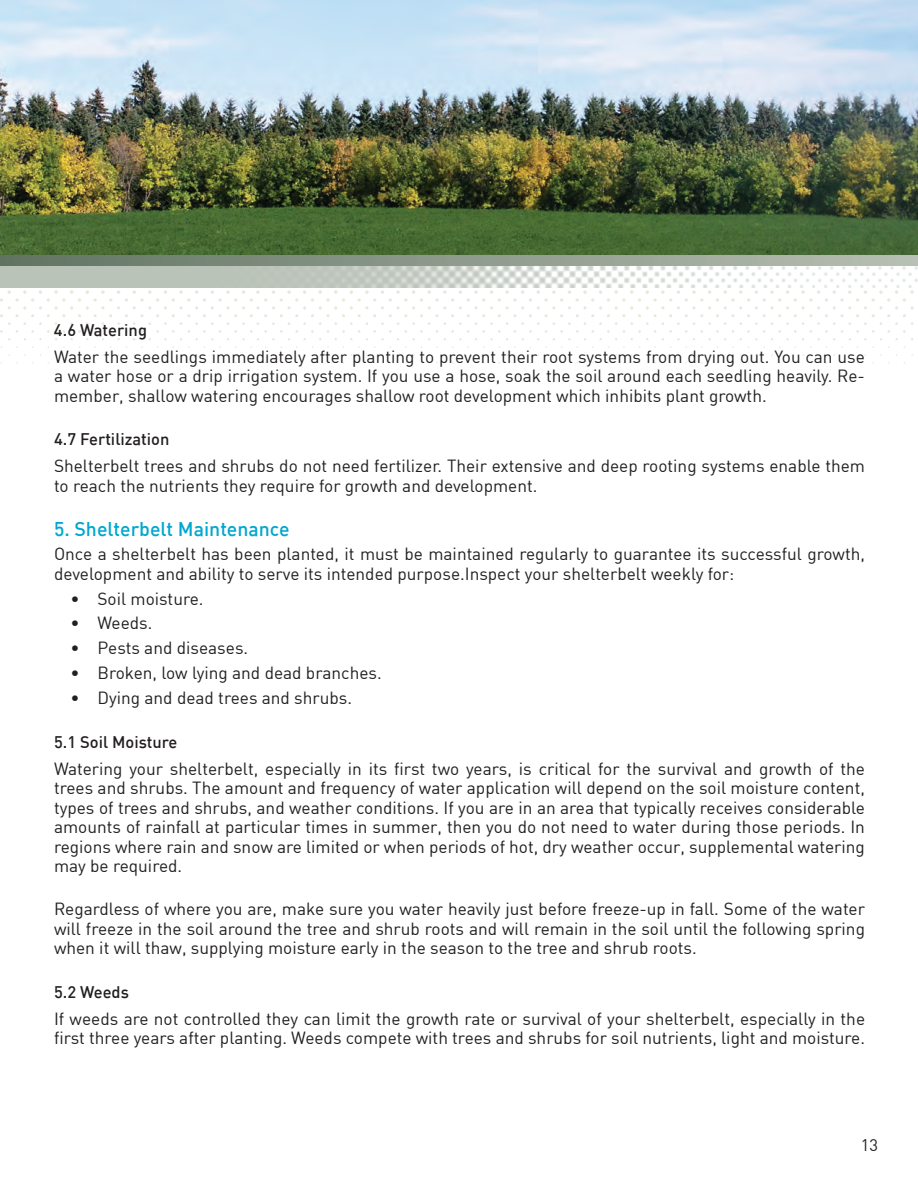
<style>
.page{position:relative;width:918px;height:1188px;background:#fff}
.page>*{position:absolute;margin:0;border:0;box-sizing:border-box;transform-origin:0 0}
.t1{font:500 19.5px "DIN";color:#00a7cf}
.t2{font:17.25px/19.5px "DIN";color:#231f20;text-align:justify}
.t3{font:500 16.5px "DIN";color:#231f20}
.t4{font:16.5px "DIN";color:#231f20}
</style>
<div class="page">
<img style="left:0;top:287px;width:914px;height:77px">
<img style="left:0;top:266px;width:918px;height:21px">
<div style="left:0;top:215px;width:918px;height:51px;background:linear-gradient(to right,#627563,#b8bfb3)"></div>
<img style="left:0;top:0;width:918px;height:255px">
<p class="t3" style="left:54px;top:319px;width:95px">4.6 Watering</p>
<p class="t2" style="left:54px;top:347px;width:813px">Water the seedlings immediately after planting to prevent their root systems from drying out. You can use a water hose or a drip irrigation system. If you use a hose, soak the soil around each seedling heavily. Re&shy;member, shallow watering encourages shallow root development which inhibits plant growth.</p>
<p class="t3" style="left:54px;top:429px;width:117px">4.7 Fertilization</p>
<p class="t2" style="left:54px;top:456px;width:813px">Shelterbelt trees and shrubs do not need fertilizer. Their extensive and deep rooting systems enable them to reach the nutrients they require for growth and development.</p>
<p class="t1" style="left:54px;top:516px;width:237px">5. Shelterbelt Maintenance</p>
<p class="t2" style="left:54px;top:544px;width:813px">Once a shelterbelt has been planted, it must be maintained regularly to guarantee its successful growth, development and ability to serve its intended purpose.Inspect your shelterbelt weekly for:</p>
<p class="t2" style="left:71px;top:588px;width:135px">• Soil moisture.</p>
<p class="t2" style="left:71px;top:613px;width:83px">• Weeds.</p>
<p class="t2" style="left:71px;top:638px;width:179px">• Pests and diseases.</p>
<p class="t2" style="left:71px;top:663px;width:313px">• Broken, low lying and dead branches.</p>
<p class="t2" style="left:71px;top:688px;width:283px">• Dying and dead trees and shrubs.</p>
<p class="t3" style="left:54px;top:731px;width:125px">5.1 Soil Moisture</p>
<p class="t2" style="left:54px;top:758px;width:813px">Watering your shelterbelt, especially in its first two years, is critical for the survival and growth of the trees and shrubs. The amount and frequency of water application will depend on the soil moisture content, types of trees and shrubs, and weather conditions. If you are in an area that typically receives considerable amounts of rainfall at particular times in summer, then you do not need to water during those periods. In regions where rain and snow are limited or when periods of hot, dry weather occur, supplemental watering may be required.</p>
<p class="t2" style="left:54px;top:899px;width:813px">Regardless of where you are, make sure you water heavily just before freeze-up in fall. Some of the water will freeze in the soil around the tree and shrub roots and will remain in the soil until the following spring when it will thaw, supplying moisture early in the season to the tree and shrub roots.</p>
<p class="t3" style="left:54px;top:981px;width:76px">5.2 Weeds</p>
<p class="t2" style="left:54px;top:1008px;width:813px">If weeds are not controlled they can limit the growth rate or survival of your shelterbelt, especially in the first three years after planting. Weeds compete with trees and shrubs for soil nutrients, light and moisture.</p>
<p class="t4" style="left:861px;top:1135px;width:19px">13</p>
</div>
